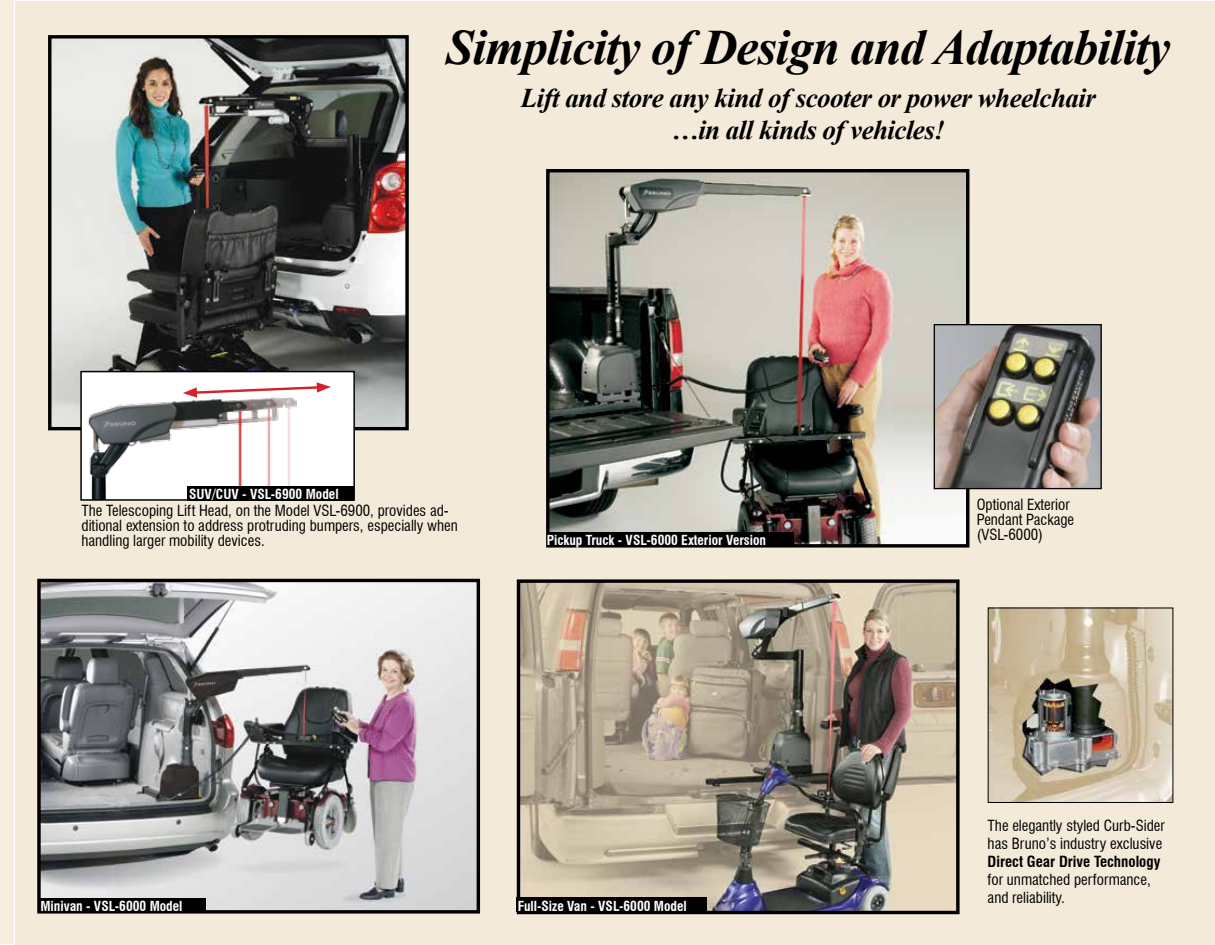
<style>
.page{position:relative;width:1215px;height:945px;background:#fff}
.page>*{position:absolute;margin:0;border:0;box-sizing:border-box;transform-origin:0 0}
.t1{font:italic 700 49.5px "Times New Roman";letter-spacing:-.02em;color:#000}
.t2{font:italic 700 27px/32.4px "Times New Roman";letter-spacing:-.02em;color:#000;text-align:center}
.t3{font:condensed 15px/15px "Swiss 721 BT";color:#000}
.t4{font:700 condensed 15px "Swiss 721 BT";color:#000}
.t5{font:700 condensed 13.5px "Swiss 721 BT";color:#fff}
</style>
<div class="page">
<div style="left:0;top:0;width:14px;height:944px;background:#f6edde"></div>
<div style="left:16px;top:2px;width:1199px;height:943px;background:#f3eada"></div>
<img style="left:521px;top:583px;width:435px;height:327px">
<div style="left:517px;top:579px;width:443px;height:335px;border:3px solid #000"></div>
<img style="left:550px;top:173px;width:415px;height:371px">
<div style="left:546px;top:169px;width:423px;height:379px;border:3px solid #000"></div>
<img style="left:990px;top:610px;width:181px;height:191px">
<img style="left:936px;top:326px;width:164px;height:161px">
<div style="left:934px;top:324px;width:168px;height:165px;border:1px solid #000"></div>
<img style="left:41px;top:583px;width:435px;height:327px">
<div style="left:37px;top:579px;width:443px;height:335px;border:3px solid #000"></div>
<div style="left:39px;top:898px;width:167px;height:14px;background:#000"></div>
<div style="left:547px;top:533px;width:247px;height:14px;background:#000"></div>
<div style="left:516px;top:898px;width:191px;height:14px;background:#000"></div>
<img style="left:52px;top:39px;width:353px;height:387px">
<div style="left:48px;top:35px;width:361px;height:395px;border:3px solid #000"></div>
<div style="left:81px;top:372px;width:273px;height:128px;background:#fff"></div>
<img style="left:87px;top:398px;width:209px;height:100px">
<div style="left:80px;top:371px;width:275px;height:130px;border:2px solid #000"></div>
<svg style="left:183px;top:382px;width:148px;height:16px"></svg>
<div style="left:188px;top:486px;width:166px;height:14px;background:#000"></div>
<h1 class="t1" style="left:446px;top:12px;width:726px">Simplicity of Design and Adaptability</h1>
<h2 class="t2" style="left:521px;top:81px;width:577px">Lift and store any kind of scooter or power wheelchair …in all kinds of vehicles!</h2>
<p class="t5" style="left:189px;top:486px;width:151px">SUV/CUV - VSL-6900 Model</p>
<p class="t3" style="left:82px;top:503px;width:378px">The Telescoping Lift Head, on the Model VSL-6900, provides ad&shy;ditional extension to address protruding bumpers, especially when handling larger mobility devices.</p>
<p class="t5" style="left:547px;top:532px;width:221px">Pickup Truck - VSL-6000 Exterior Version</p>
<p class="t5" style="left:40px;top:898px;width:144px">Minivan - VSL-6000 Model</p>
<p class="t5" style="left:518px;top:898px;width:171px">Full-Size Van - VSL-6000 Model</p>
<p class="t3" style="left:977px;top:497px;width:99px">Optional Exterior<br>Pendant Package (VSL-6000)</p>
<p class="t3" style="left:988px;top:816px;width:179px;line-height:18px">The elegantly styled Curb-Sider has Bruno’s industry exclusive</p>
<p class="t4" style="left:988px;top:852px;width:174px">Direct Gear Drive Technology</p>
<p class="t3" style="left:988px;top:870px;width:165px;line-height:18px">for unmatched performance, and reliability.</p>
</div>
